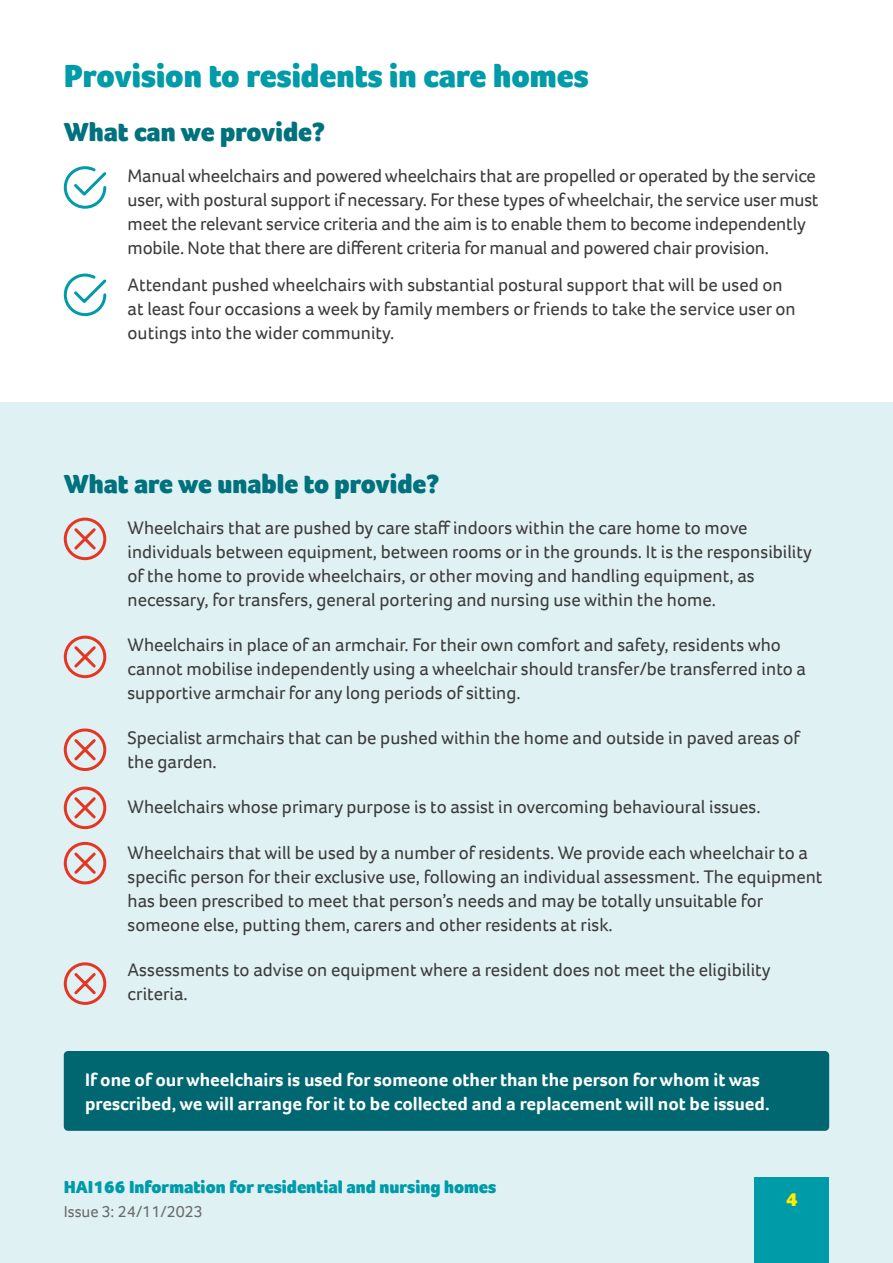
<style>
.page{position:relative;width:893px;height:1263px;background:#fff}
.page>*{position:absolute;margin:0;border:0;box-sizing:border-box;transform-origin:0 0}
.t1{font:900 33px "Foco";color:#009ba8}
.t2{font:900 27px "Foco";color:#00727d}
.t3{font:900 19.5px "Foco";color:#ffed00}
.t4{font:18.75px/24px "Foco";color:#3c3c3b}
.t5{font:700 18.75px/24px "Foco";color:#fff}
.t6{font:900 18px "Foco";color:#009ba8}
.t7{font:16.5px "Foco";color:#6b6c6b}
</style>
<div class="page">
<div style="left:0;top:402px;width:893px;height:861px;background:#e0f1f4"></div>
<svg style="left:63px;top:166px;width:44px;height:43px"></svg>
<svg style="left:63px;top:273px;width:44px;height:44px"></svg>
<div style="left:755px;top:1177px;width:74px;height:86px;background:#009ba8"></div>
<div style="left:64px;top:518px;width:42px;height:42px;border:3px solid #e63623;border-radius:50%"></div>
<svg style="left:72px;top:525px;width:26px;height:27px"></svg>
<div style="left:64px;top:636px;width:42px;height:42px;border:3px solid #e63623;border-radius:50%"></div>
<svg style="left:72px;top:643px;width:26px;height:27px"></svg>
<div style="left:64px;top:728px;width:42px;height:43px;border:3px solid #e63623;border-radius:50%"></div>
<svg style="left:72px;top:736px;width:26px;height:27px"></svg>
<div style="left:64px;top:787px;width:42px;height:42px;border:3px solid #e63623;border-radius:50%"></div>
<svg style="left:72px;top:794px;width:26px;height:27px"></svg>
<div style="left:64px;top:842px;width:42px;height:42px;border:3px solid #e63623;border-radius:50%"></div>
<svg style="left:72px;top:850px;width:26px;height:24px"></svg>
<div style="left:64px;top:962px;width:42px;height:43px;border:3px solid #e63623;border-radius:50%"></div>
<svg style="left:72px;top:970px;width:26px;height:27px"></svg>
<div style="left:64px;top:1051px;width:765px;height:80px;background:#006771;border-radius:4px"></div>
<h1 class="t1" style="left:64px;top:54px;width:527px">Provision to residents in care homes</h1>
<h2 class="t2" style="left:64px;top:114px;width:263px">What can we provide?</h2>
<p class="t4" style="left:128px;top:163px;width:693px">Manual wheelchairs and powered wheelchairs that are propelled or operated by the service user, with postural support if necessary. For these types of wheelchair, the service user must meet the relevant service criteria and the aim is to enable them to become independently mobile. Note that there are different criteria for manual and powered chair provision.</p>
<p class="t4" style="left:128px;top:272px;width:670px">Attendant pushed wheelchairs with substantial postural support that will be used on at least four occasions a week by family members or friends to take the service user on outings into the wider community.</p>
<h2 class="t2" style="left:64px;top:465px;width:377px">What are we unable to provide?</h2>
<p class="t4" style="left:128px;top:515px;width:686px">Wheelchairs that are pushed by care staff indoors within the care home to move individuals between equipment, between rooms or in the grounds. It is the responsibility of the home to provide wheelchairs, or other moving and handling equipment, as necessary, for transfers, general portering and nursing use within the home.</p>
<p class="t4" style="left:128px;top:632px;width:680px">Wheelchairs in place of an armchair. For their own comfort and safety, residents who cannot mobilise independently using a wheelchair should transfer/be transferred into a supportive armchair for any long periods of sitting.</p>
<p class="t4" style="left:128px;top:725px;width:674px">Specialist armchairs that can be pushed within the home and outside in paved areas of the garden.</p>
<p class="t4" style="left:128px;top:795px;width:635px">Wheelchairs whose primary purpose is to assist in overcoming behavioural issues.</p>
<p class="t4" style="left:128px;top:840px;width:696px">Wheelchairs that will be used by a number of residents. We provide each wheelchair to a specific person for their exclusive use, following an individual assessment. The equipment has been prescribed to meet that person’s needs and may be totally unsuitable for someone else, putting them, carers and other residents at risk.</p>
<p class="t4" style="left:128px;top:957px;width:645px">Assessments to advise on equipment where a resident does not meet the eligibility criteria.</p>
<p class="t5" style="left:85px;top:1067px;width:686px">If one of our wheelchairs is used for someone other than the person for whom it was prescribed, we will arrange for it to be collected and a replacement will not be issued.</p>
<p class="t6" style="left:64px;top:1175px;width:434px">HAI166 Information for residential and nursing homes</p>
<p class="t7" style="left:64px;top:1201px;width:141px">Issue 3: 24/11/2023</p>
<p class="t3" style="left:786px;top:1186px;width:13px">4</p>
</div>
